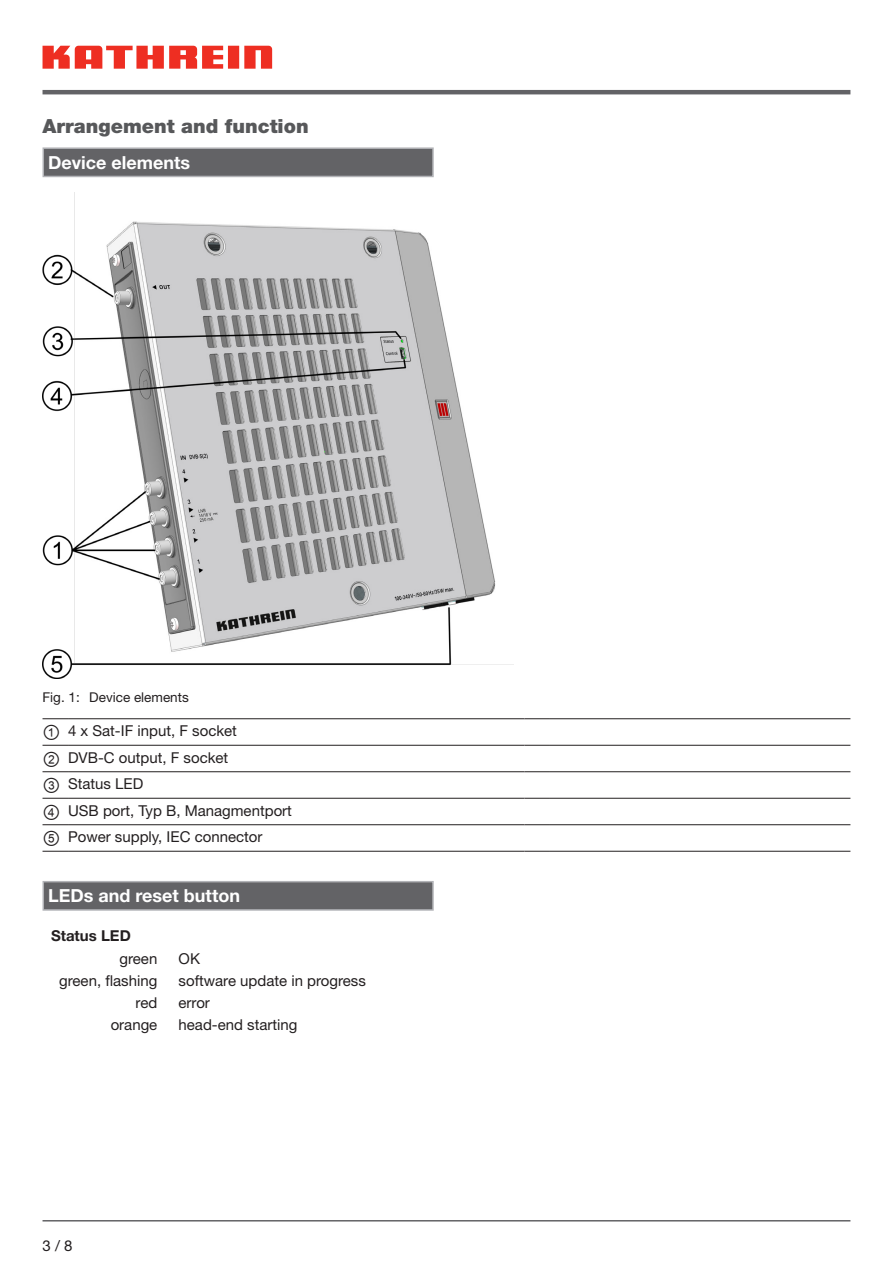
<style>
.page{position:relative;width:893px;height:1263px;background:#fff}
.page>*{position:absolute;margin:0;border:0;box-sizing:border-box;transform-origin:0 0}
.Überschrift_1{font:900 19.5px "Helvetica Neue LT Std";color:#57585a}
.Überschrift_2{font:700 18px "Helvetica Neue LT Std";color:#fff}
._00{font:18px "Arial Unicode MS";color:#231f20}
._00-2{font:15px "Helvetica Neue LT Std";color:#231f20}
._30-30_TabR25{font:15px "Helvetica Neue LT Std";color:#231f20}
._00_bold{font:700 15px "Helvetica Neue LT Std";color:#231f20}
.t1{font:13.5px "Helvetica Neue LT Std";color:#231f20}
</style>
<div class="page">
<hr style="left:43px;top:90px;width:807px;height:4px;background:#636366">
<svg style="left:43px;top:46px;width:229px;height:23px"></svg>
<hr style="left:43px;top:1220px;width:807px;height:1px;background:#636366">
<div style="left:43px;top:148px;width:390px;height:28px;background:#636366"></div>
<div style="left:43px;top:147px;width:391px;height:30px;border:2px solid #b2b3b7"></div>
<img style="left:43px;top:192px;width:470px;height:486px">
<svg style="left:524px;top:718px;width:26px;height:1px"></svg>
<svg style="left:43px;top:745px;width:25px;height:1px"></svg>
<svg style="left:524px;top:745px;width:26px;height:1px"></svg>
<svg style="left:43px;top:771px;width:25px;height:1px"></svg>
<svg style="left:524px;top:771px;width:26px;height:1px"></svg>
<svg style="left:43px;top:798px;width:25px;height:1px"></svg>
<svg style="left:524px;top:798px;width:26px;height:1px"></svg>
<svg style="left:43px;top:824px;width:25px;height:1px"></svg>
<svg style="left:524px;top:824px;width:26px;height:1px"></svg>
<svg style="left:43px;top:851px;width:25px;height:1px"></svg>
<svg style="left:524px;top:851px;width:26px;height:1px"></svg>
<svg style="left:43px;top:718px;width:25px;height:1px"></svg>
<hr style="left:68px;top:718px;width:456px;height:1px;background:#231f20">
<hr style="left:550px;top:718px;width:300px;height:1px;background:#231f20">
<hr style="left:68px;top:745px;width:456px;height:1px;background:#231f20">
<hr style="left:550px;top:745px;width:300px;height:1px;background:#231f20">
<hr style="left:68px;top:771px;width:456px;height:1px;background:#231f20">
<hr style="left:550px;top:771px;width:300px;height:1px;background:#231f20">
<hr style="left:68px;top:798px;width:456px;height:1px;background:#231f20">
<hr style="left:550px;top:798px;width:300px;height:1px;background:#231f20">
<hr style="left:68px;top:824px;width:456px;height:1px;background:#231f20">
<hr style="left:550px;top:824px;width:300px;height:1px;background:#231f20">
<hr style="left:68px;top:851px;width:456px;height:1px;background:#231f20">
<hr style="left:550px;top:851px;width:300px;height:1px;background:#231f20">
<div style="left:43px;top:882px;width:390px;height:28px;background:#636366"></div>
<div style="left:43px;top:881px;width:391px;height:30px;border:2px solid #b2b3b7"></div>
<p class="Überschrift_1" style="left:43px;top:114px;width:268px">Arrangement and function</p>
<p class="Überschrift_2" style="left:48px;top:151px;width:143px">Device elements</p>
<p class="t1" style="left:43px;top:689px;width:148px">Fig. 1: Device elements</p>
<p class="_00" style="left:43px;top:719px;width:19px">①</p>
<p class="_00-2" style="left:68px;top:722px;width:170px">4 x Sat-IF input, F socket</p>
<p class="_00" style="left:43px;top:745px;width:19px">②</p>
<p class="_00-2" style="left:68px;top:748px;width:162px">DVB-C output, F socket</p>
<p class="_00" style="left:43px;top:772px;width:19px">③</p>
<p class="_00-2" style="left:68px;top:775px;width:77px">Status LED</p>
<p class="_00" style="left:43px;top:798px;width:19px">④</p>
<p class="_00-2" style="left:68px;top:801px;width:225px">USB port, Typ B, Managmentport</p>
<p class="_00" style="left:43px;top:825px;width:19px">⑤</p>
<p class="_00-2" style="left:68px;top:828px;width:196px">Power supply, IEC connector</p>
<p class="Überschrift_2" style="left:48px;top:885px;width:193px">LEDs and reset button</p>
<p class="_00_bold" style="left:51px;top:927px;width:81px">Status LED</p>
<p class="_30-30_TabR25" style="left:120px;top:949px;width:39px">green</p>
<p class="_30-30_TabR25" style="left:179px;top:949px;width:23px">OK</p>
<p class="_30-30_TabR25" style="left:59px;top:971px;width:100px">green, flashing</p>
<p class="_30-30_TabR25" style="left:179px;top:971px;width:189px">software update in progress</p>
<p class="_30-30_TabR25" style="left:136px;top:994px;width:23px">red</p>
<p class="_30-30_TabR25" style="left:179px;top:994px;width:33px">error</p>
<p class="_30-30_TabR25" style="left:111px;top:1016px;width:48px">orange</p>
<p class="_30-30_TabR25" style="left:179px;top:1016px;width:120px">head-end starting</p>
<p class="_00-2" style="left:43px;top:1236px;width:32px">3 / 8</p>
</div>
